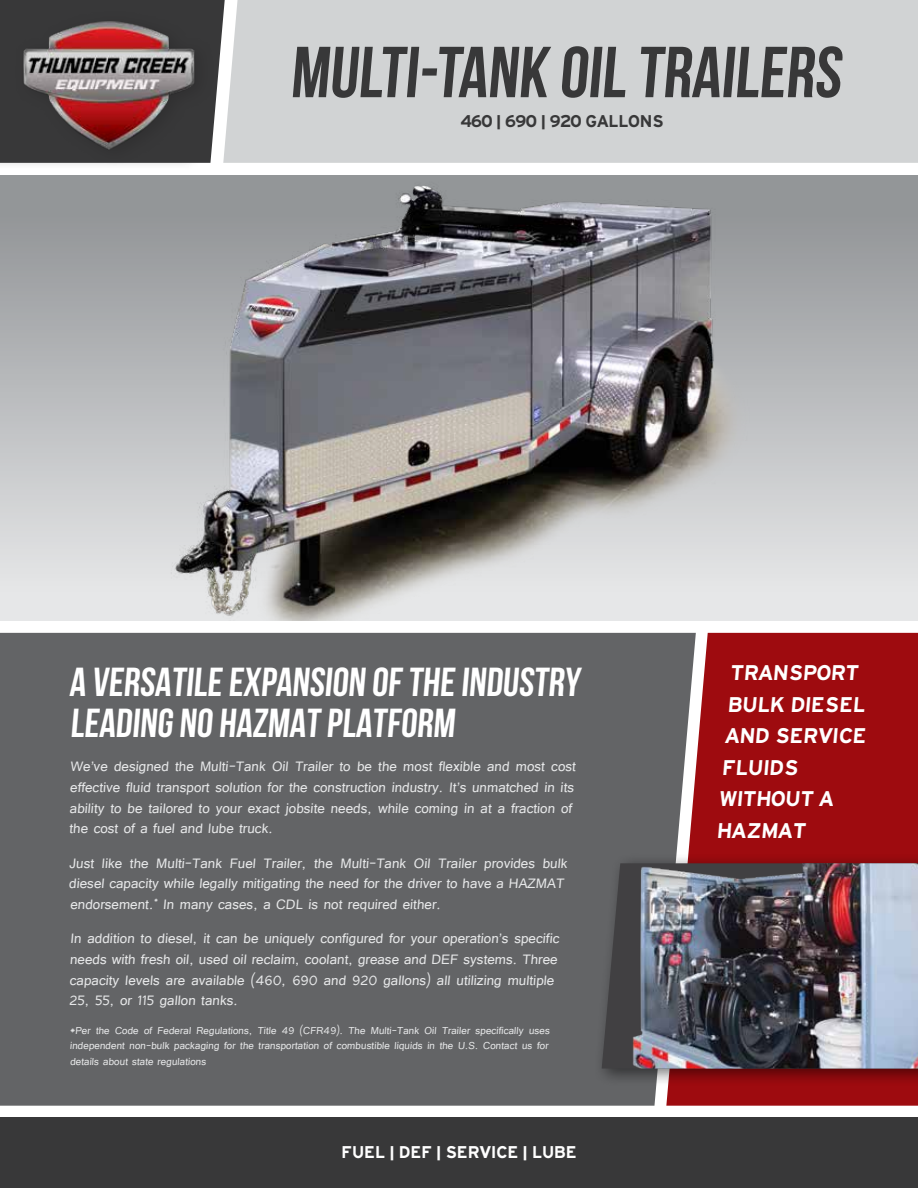
<style>
.page{position:relative;width:918px;height:1188px;background:#fff}
.page>*{position:absolute;margin:0;border:0;box-sizing:border-box;transform-origin:0 0}
.t1{font:700 72px "Bebas Neue";color:#383839}
.t2{font:700 40.5px/40.5px "Bebas Neue";color:#fff}
.t3{font:22.5px "Hitthe Road";color:#fff}
.t4{font:18px "Hitthe Road";color:#fff}
.t5{font:18px "Hitthe Road";letter-spacing:-.005em;color:#383839}
.t6{font:17.25px/20.7px "Tunga";color:#e6e7e8}
.t7{font:12.75px/15.3px "Tunga";color:#e6e7e8;text-align:justify}
</style>
<div class="page">
<div style="left:0;top:633px;width:666px;height:473px;background:#636466"></div>
<svg style="left:666px;top:633px;width:252px;height:473px;background:#9c1e22"></svg>
<div style="left:0;top:175px;width:918px;height:446px;background:linear-gradient(to bottom,#8c8f91,#eaebec)"></div>
<div style="left:225px;top:0;width:693px;height:163px;background:#d1d3d4"></div>
<svg style="left:0;top:0;width:225px;height:163px"></svg>
<div style="left:0;top:1118px;width:918px;height:70px;background:#383839"></div>
<div style="left:593px;top:852px;width:325px;height:235px;background:#000;opacity:.5"></div>
<img style="left:602px;top:863px;width:316px;height:206px">
<div style="left:15px;top:10px;width:199px;height:157px;background:#292829;opacity:.5"></div>
<img style="left:14px;top:21px;width:188px;height:133px">
<img style="left:42px;top:175px;width:863px;height:446px">
<h1 class="t1" style="left:290px;top:33px;width:559px">MULTI-TANK OIL TRAILERS</h1>
<p class="t5" style="left:461px;top:113px;width:204px">460 | 690 | 920 GALLONS</p>
<h2 class="t2" style="left:69px;top:662px;width:516px">A VERSATILE EXPANSION OF THE INDUSTRY<br>LEADING NO HAZMAT PLATFORM</h2>
<p class="t6" style="left:69px;top:755px;width:511px">We’ve designed the Multi-Tank Oil Trailer to be the most flexible and most cost effective fluid transport solution for the construction industry. It’s unmatched in its ability to be tailored to your exact jobsite needs, while coming in at a fraction of the cost of a fuel and lube truck.</p>
<p class="t6" style="left:69px;top:851px;width:502px">Just like the Multi-Tank Fuel Trailer, the Multi-Tank Oil Trailer provides bulk diesel capacity while legally mitigating the need for the driver to have a HAZMAT endorsement.<sup>*</sup> In many cases, a CDL is not required either.</p>
<p class="t6" style="left:69px;top:927px;width:494px">In addition to diesel, it can be uniquely configured for your operation’s specific needs with fresh oil, used oil reclaim, coolant, grease and DEF systems. Three capacity levels are available (460, 690 and 920 gallons) all utilizing multiple 25, 55, or 115 gallon tanks.</p>
<p class="t7" style="left:70px;top:1022px;width:483px">*Per the Code of Federal Regulations, Title 49 (CFR49). The Multi-Tank Oil Trailer specifically uses independent non-bulk packaging for the transportation of combustible liquids in the U.S. Contact us for details about state regulations</p>
<p class="t4" style="left:342px;top:1145px;width:237px">FUEL | DEF | SERVICE | LUBE</p>
<h3 class="t3" style="left:730px;top:663px;width:132px">TRANSPORT</h3>
<h3 class="t3" style="left:727px;top:695px;width:141px">BULK DIESEL</h3>
<h3 class="t3" style="left:725px;top:726px;width:145px">AND SERVICE</h3>
<h3 class="t3" style="left:722px;top:758px;width:79px">FLUIDS</h3>
<h3 class="t3" style="left:719px;top:789px;width:118px">WITHOUT A</h3>
<h3 class="t3" style="left:716px;top:821px;width:93px">HAZMAT</h3>
</div>
